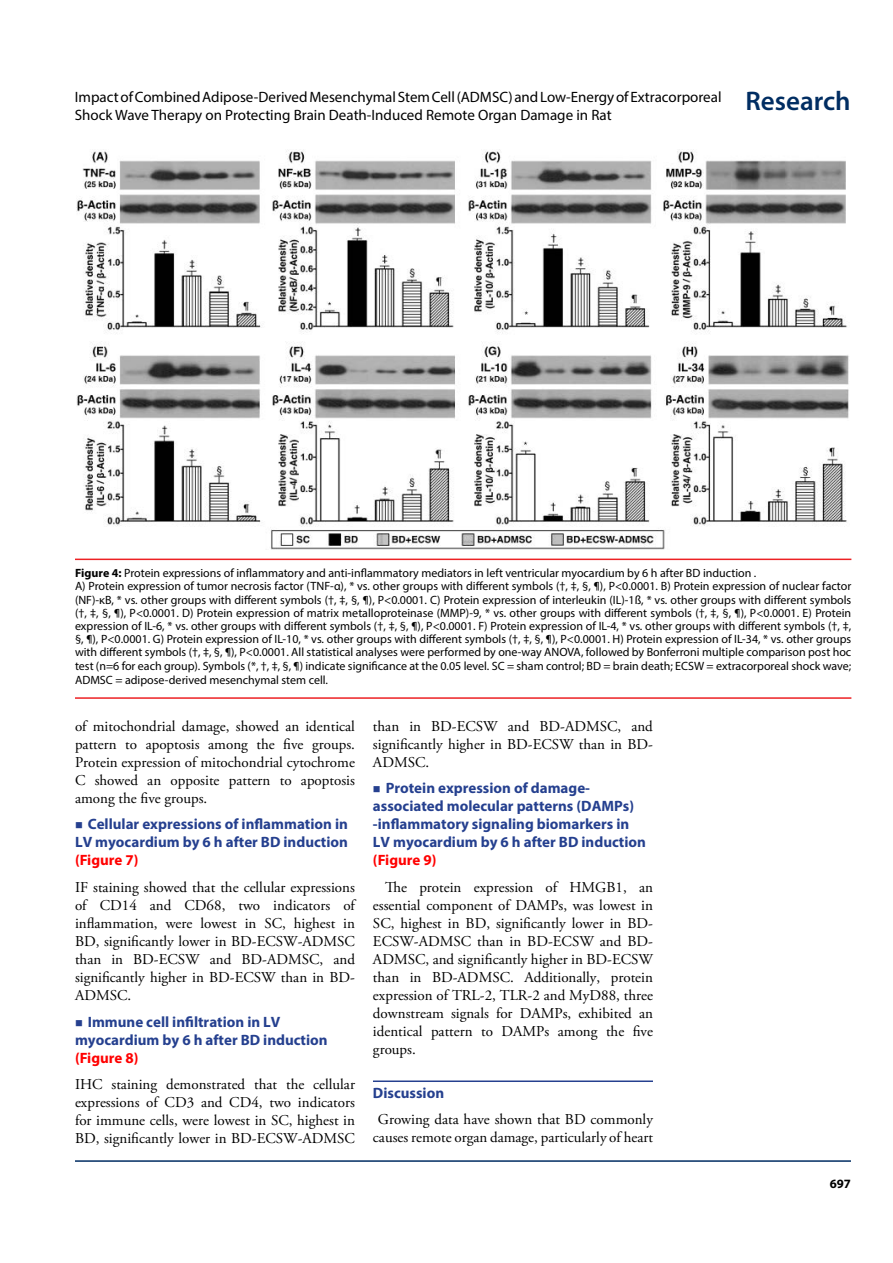
<style>
.page{position:relative;width:893px;height:1263px;background:#fff}
.page>*{position:absolute;margin:0;border:0;box-sizing:border-box;transform-origin:0 0}
.t1{font:600 27px "Myriad Pro";color:#002d62}
.t2{font:15px/18px "Adobe Garamond Pro";color:#000;text-align:justify}
.t3{font:700 15px/18px "Myriad Pro";color:#25408f}
.t4{font:15px/18px "Myriad Pro";color:#000}
.t5{font:700 15px "Myriad Pro";color:#f00}
.t6{font:700 12.75px "Myriad Pro";color:#000}
.t7{font:12px/13.2px "Myriad Pro";color:#000}
.s1{font-weight:700}
</style>
<div class="page">
<hr style="left:75px;top:1160px;width:776px;height:2px;background:#002d62">
<img style="left:77px;top:149px;width:772px;height:401px">
<hr style="left:75px;top:559px;width:776px;height:1px;background:#ed2124">
<hr style="left:75px;top:697px;width:776px;height:2px;background:#ed2124">
<hr style="left:373px;top:1080px;width:280px;height:2px;background:#25408f">
<p class="t4" style="left:75px;top:88px;width:648px">Impact of Combined Adipose-Derived Mesenchymal Stem Cell (ADMSC) and Low-Energy of Extracorporeal<br>Shock Wave Therapy on Protecting Brain Death-Induced Remote Organ Damage in Rat</p>
<h1 class="t1" style="left:745px;top:84px;width:107px">Research</h1>
<p class="t7" style="left:75px;top:566px;width:778px"><span class="s1">Figure 4:</span> Protein expressions of inflammatory and anti-inflammatory mediators in left ventricular myocardium by 6 h after BD induction .<br>A) Protein expression of tumor necrosis factor (TNF-α), * vs. other groups with different symbols (†, ‡, §, ¶), P&lt;0.0001. B) Protein expression of nuclear factor (NF)-κB, * vs. other groups with different symbols (†, ‡, §, ¶), P&lt;0.0001. C) Protein expression of interleukin (IL)-1ß, * vs. other groups with different symbols (†, ‡, §, ¶), P&lt;0.0001. D) Protein expression of matrix metalloproteinase (MMP)-9, * vs. other groups with different symbols (†, ‡, §, ¶), P&lt;0.0001. E) Protein expression of IL-6, * vs. other groups with different symbols (†, ‡, §, ¶), P&lt;0.0001. F) Protein expression of IL-4, * vs. other groups with different symbols (†, ‡, §, ¶), P&lt;0.0001. G) Protein expression of IL-10, * vs. other groups with different symbols (†, ‡, §, ¶), P&lt;0.0001. H) Protein expression of IL-34, * vs. other groups with different symbols (†, ‡, §, ¶), P&lt;0.0001. All statistical analyses were performed by one-way ANOVA, followed by Bonferroni multiple comparison post hoc test (n=6 for each group). Symbols (*, †, ‡, §, ¶) indicate significance at the 0.05 level. SC = sham control; BD = brain death; ECSW = extracorporeal shock wave;</p>
<p class="t7" style="left:75px;top:673px;width:255px">ADMSC = adipose-derived mesenchymal stem cell.</p>
<p class="t2" style="left:75px;top:718px;width:281px">of mitochondrial damage, showed an identical pattern to apoptosis among the five groups.<br>Protein expression of mitochondrial cytochrome C showed an opposite pattern to apoptosis among the five groups.</p>
<p class="t3" style="left:75px;top:815px;width:274px;text-align:right">Cellular expressions of inflammation in<br>LV myocardium by 6 h after BD induction</p>
<p class="t5" style="left:75px;top:851px;width:65px">(Figure 7)</p>
<p class="t2" style="left:75px;top:879px;width:281px">IF staining showed that the cellular expressions of CD14 and CD68, two indicators of inflammation, were lowest in SC, highest in BD, significantly lower in BD-ECSW-ADMSC than in BD-ECSW and BD-ADMSC, and significantly higher in BD-ECSW than in BD-ADMSC.</p>
<p class="t3" style="left:75px;top:1012px;width:254px;text-indent:13px">Immune cell infiltration in LV myocardium by 6 h after BD induction</p>
<p class="t5" style="left:75px;top:1048px;width:65px">(Figure 8)</p>
<p class="t2" style="left:75px;top:1076px;width:281px">IHC staining demonstrated that the cellular expressions of CD3 and CD4, two indicators for immune cells, were lowest in SC, highest in BD, significantly lower in BD-ECSW-ADMSC</p>
<p class="t2" style="left:373px;top:718px;width:281px">than in BD-ECSW and BD-ADMSC, and significantly higher in BD-ECSW than in BD-ADMSC.</p>
<p class="t3" style="left:373px;top:779px;width:274px;text-indent:13px">Protein expression of damage&shy;associated molecular patterns (DAMPs) -inflammatory signaling biomarkers in LV myocardium by 6 h after BD induction</p>
<p class="t5" style="left:373px;top:851px;width:65px">(Figure 9)</p>
<p class="t2" style="left:373px;top:879px;width:281px;text-indent:12px">The protein expression of HMGB1, an essential component of DAMPs, was lowest in SC, highest in BD, significantly lower in BD-ECSW-ADMSC than in BD-ECSW and BD-ADMSC, and significantly higher in BD-ECSW than in BD-ADMSC. Additionally, protein expression of TRL-2, TLR-2 and MyD88, three downstream signals for DAMPs, exhibited an identical pattern to DAMPs among the five groups.</p>
<p class="t3" style="left:373px;top:1083px;width:73px">Discussion</p>
<p class="t2" style="left:373px;top:1111px;width:281px;text-align:center">Growing data have shown that BD commonly causes remote organ damage, particularly of heart</p>
<p class="t6" style="left:830px;top:1176px;width:23px">697</p>
</div>
